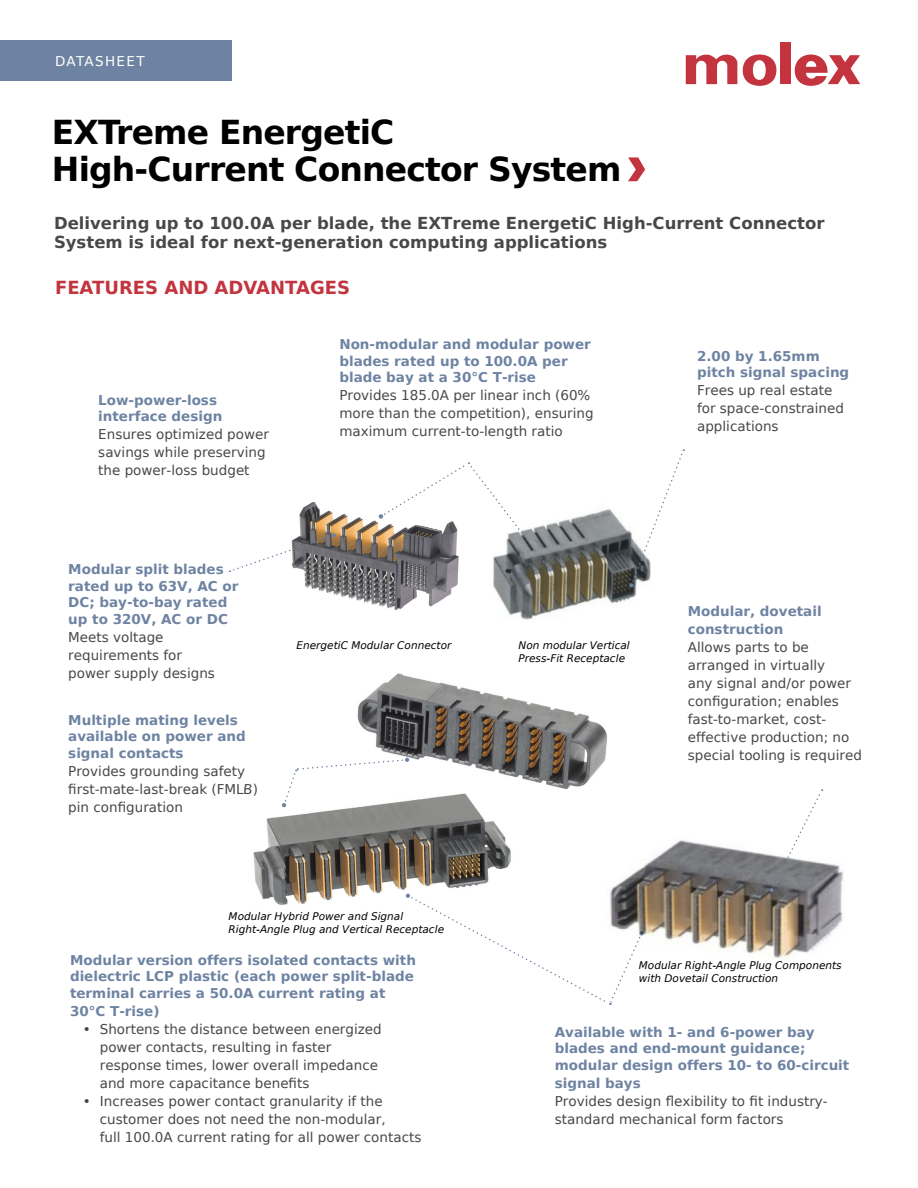
<style>
.page{position:relative;width:918px;height:1188px;background:#fff}
.page>*{position:absolute;margin:0;border:0;box-sizing:border-box;transform-origin:0 0}
.t1{font:700 33px/37.5px "Bitstream Vera Sans";letter-spacing:-.025em;color:#000}
.t2{font:700 18px "Bitstream Vera Sans";color:#c3343e}
.t3{font:700 16.5px/19.5px "Bitstream Vera Sans";color:#484848}
.t4{font:13.5px/18px "Bitstream Vera Sans";color:#484848}
.t5{font:700 13.5px/16.5px "Bitstream Vera Sans";color:#6e83a2}
.t6{font:13.5px "Bitstream Vera Sans";letter-spacing:.1em;color:#fff}
.t7{font:italic 10.5px/13.5px "Bitstream Vera Sans";color:#000}
</style>
<div class="page">
<div style="left:0;top:40px;width:231px;height:41px;background:#6e83a2"></div>
<div style="left:780px;top:43px;width:10px;height:41px;background:#c3343e"></div>
<svg style="left:743px;top:55px;width:33px;height:31px"></svg>
<svg style="left:686px;top:54px;width:51px;height:30px"></svg>
<svg style="left:795px;top:55px;width:65px;height:31px"></svg>
<img style="left:299px;top:502px;width:160px;height:108px">
<img style="left:493px;top:509px;width:144px;height:111px">
<svg style="left:379px;top:462px;width:173px;height:109px"></svg>
<svg style="left:629px;top:449px;width:55px;height:139px"></svg>
<svg style="left:229px;top:533px;width:107px;height:39px"></svg>
<svg style="left:289px;top:764px;width:63px;height:24px"></svg>
<svg style="left:440px;top:912px;width:189px;height:93px"></svg>
<img style="left:253px;top:791px;width:258px;height:121px">
<img style="left:353px;top:673px;width:255px;height:126px">
<img style="left:606px;top:840px;width:238px;height:121px">
<svg style="left:770px;top:789px;width:53px;height:103px"></svg>
<svg style="left:628px;top:157px;width:17px;height:24px"></svg>
<p class="t6" style="left:55px;top:53px;width:91px">DATASHEET</p>
<h1 class="t1" style="left:52px;top:114px;width:571px">EXTreme EnergetiC<br>High-Current Connector System</h1>
<p class="t3" style="left:54px;top:213px;width:772px">Delivering up to 100.0A per blade, the EXTreme EnergetiC High-Current Connector<br>System is ideal for next-generation computing applications</p>
<h2 class="t2" style="left:55px;top:278px;width:297px">FEATURES AND ADVANTAGES</h2>
<p class="t5" style="left:98px;top:392px;width:126px">Low-power-loss interface design</p>
<p class="t4" style="left:98px;top:426px;width:172px">Ensures optimized power savings while preserving the power-loss budget</p>
<p class="t5" style="left:339px;top:336px;width:253px">Non-modular and modular power blades rated up to 100.0A per blade bay at a 30°C T-rise</p>
<p class="t4" style="left:339px;top:387px;width:256px">Provides 185.0A per linear inch (60% more than the competition), ensuring maximum current-to-length ratio</p>
<p class="t5" style="left:68px;top:561px;width:172px">Modular split blades rated up to 63V, AC or<br>DC; bay-to-bay rated up to 320V, AC or DC</p>
<p class="t4" style="left:68px;top:628px;width:148px">Meets voltage requirements for power supply designs</p>
<p class="t5" style="left:68px;top:712px;width:179px">Multiple mating levels available on power and signal contacts</p>
<p class="t4" style="left:68px;top:762px;width:191px">Provides grounding safety first-mate-last-break (FMLB) pin configuration</p>
<p class="t7" style="left:297px;top:638px;width:156px">EnergetiC Modular Connector</p>
<p class="t7" style="left:519px;top:638px;width:113px">Non modular Vertical<br>Press-Fit Receptacle</p>
<p class="t7" style="left:229px;top:909px;width:217px">Modular Hybrid Power and Signal<br>Right-Angle Plug and Vertical Receptacle</p>
<p class="t5" style="left:697px;top:348px;width:154px">2.00 by 1.65mm pitch signal spacing</p>
<p class="t4" style="left:697px;top:381px;width:148px">Frees up real estate for space-constrained applications</p>
<p class="t5" style="left:688px;top:602px;width:135px;line-height:18px">Modular, dovetail construction</p>
<p class="t4" style="left:688px;top:638px;width:176px">Allows parts to be arranged in virtually<br>any signal and/or power configuration; enables fast-to-market, cost&shy;effective production; no special tooling is required</p>
<p class="t5" style="left:70px;top:952px;width:347px">Modular version offers isolated contacts with dielectric LCP plastic (each power split-blade terminal carries a 50.0A current rating at</p>
<p class="t5" style="left:70px;top:1003px;width:91px">30°C T-rise)</p>
<p class="t4" style="left:100px;top:1020px;width:284px;text-indent:-17px">• Shortens the distance between energized power contacts, resulting in faster response times, lower overall impedance and more capacitance benefits</p>
<p class="t4" style="left:100px;top:1092px;width:323px;text-indent:-17px">• Increases power contact granularity if the customer does not need the non-modular,<br>full 100.0A current rating for all power contacts</p>
<p class="t7" style="left:639px;top:959px;width:204px">Modular Right-Angle Plug Components with Dovetail Construction</p>
<p class="t5" style="left:555px;top:1024px;width:296px">Available with 1- and 6-power bay blades and end-mount guidance; modular design offers 10- to 60-circuit</p>
<p class="t5" style="left:555px;top:1075px;width:87px">signal bays</p>
<p class="t4" style="left:555px;top:1092px;width:275px">Provides design flexibility to fit industry&shy;standard mechanical form factors</p>
</div>
